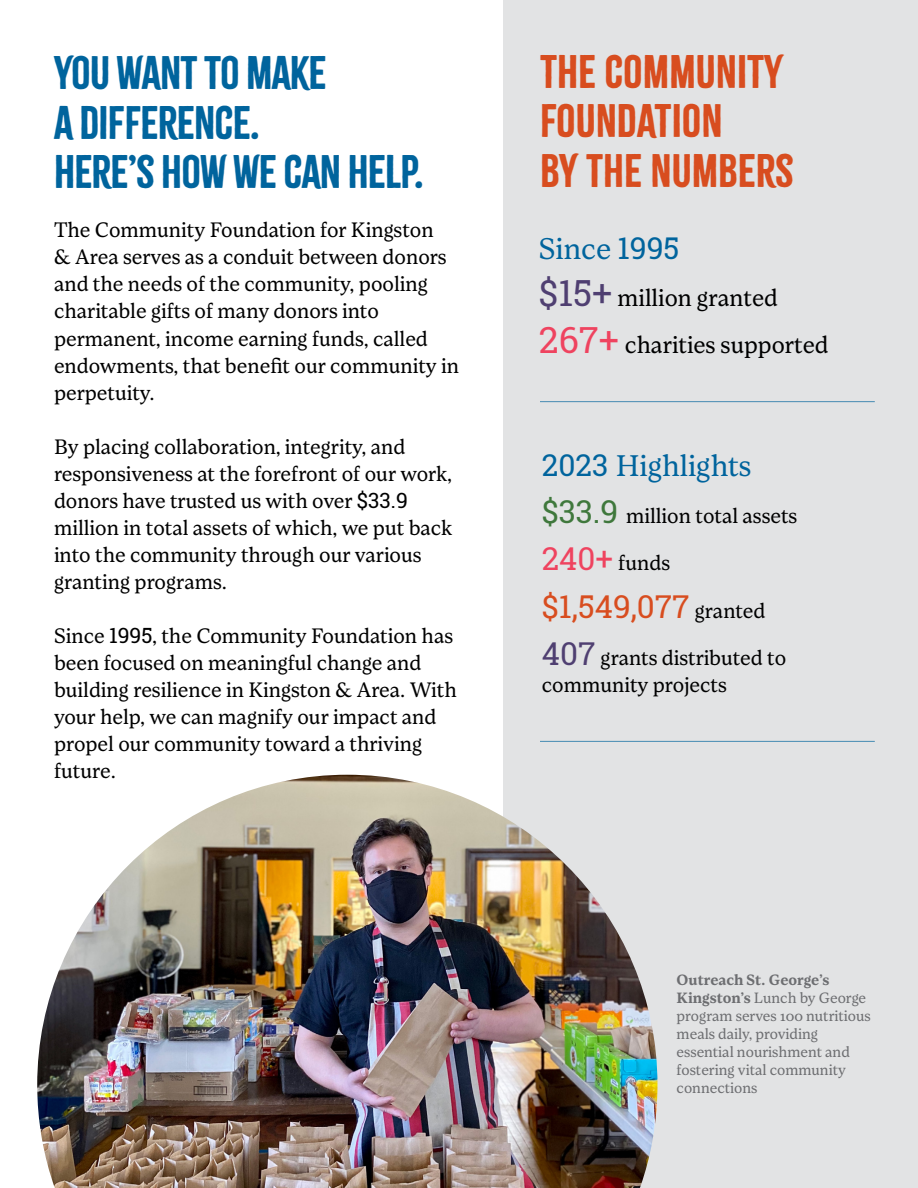
<style>
.page{position:relative;width:918px;height:1188px;background:#fff}
.page>*{position:absolute;margin:0;border:0;box-sizing:border-box;transform-origin:0 0}
.t1{font:41.25px/49.5px "Citrus Gothic Solid";letter-spacing:-.02em;color:#00649d}
.t2{font:41.25px/49.5px "Citrus Gothic Solid";color:#d84d1f}
.t3{font:31.5px "Roboto Slab";color:#d84d1f}
.t4{font:30px "Loretta";color:#00649d}
.t5{font:24px/47.2px "Loretta";color:#000}
.t6{font:21px/27px "Loretta";color:#000}
.t7{font:15px/18px "Loretta";color:#6d6e71}
.s1{font-family:"Roboto Slab"}
.s2{font-family:"Roboto Slab";font-size:36px;color:#4f3f71}
.s3{font-family:"Roboto Slab";font-size:36px;color:#ef435f}
.s4{font-family:"Roboto Slab";font-size:31.5px;color:#3f783c}
.s5{font-family:"Roboto Slab";font-size:31.5px;color:#ef435f}
.s6{font-family:"Loretta";font-size:21px;color:#000}
.s7{font-family:"Roboto Slab";font-size:31.5px;color:#4f3f71}
.s8{font-weight:700}
</style>
<div class="page">
<div style="left:503px;top:0;width:415px;height:1188px;background:#e2e3e4"></div>
<img style="left:37px;top:775px;width:620px;height:413px">
<hr style="left:540px;top:401px;width:335px;height:1px;background:#00649d">
<hr style="left:540px;top:741px;width:335px;height:1px;background:#00649d">
<h1 class="t1" style="left:54px;top:49px;width:371px">YOU WANT TO MAKE<br>A DIFFERENCE.<br>HERE’S HOW WE CAN HELP.</h1>
<h1 class="t2" style="left:540px;top:47px;width:255px">THE COMMUNITY<br>FOUNDATION<br>BY THE NUMBERS</h1>
<p class="t6" style="left:54px;top:217px;width:407px">The Community Foundation for Kingston<br>&amp; Area serves as a conduit between donors and the needs of the community, pooling charitable gifts of many donors into permanent, income earning funds, called endowments, that benefit our community in perpetuity.</p>
<p class="t6" style="left:54px;top:433px;width:400px">By placing collaboration, integrity, and responsiveness at the forefront of our work, donors have trusted us with over <span class="s1">$33.9 </span>million in total assets of which, we put back into the community through our various granting programs.</p>
<p class="t6" style="left:54px;top:622px;width:404px">Since <span class="s1">1995</span>, the Community Foundation has been focused on meaningful change and building resilience in Kingston &amp; Area. With your help, we can magnify our impact and propel our community toward a thriving future.</p>
<h3 class="t4" style="left:539px;top:232px;width:142px">Since <span class="s1">1995</span></h3>
<p class="t5" style="left:539px;top:274px;width:291px"><span class="s2">$15+</span> million granted<br><span class="s3">267+</span> charities supported</p>
<h3 class="t4" style="left:542px;top:449px;width:211px"><span class="s1">2023</span> Highlights</h3>
<p class="t6" style="left:542px;top:503px;width:257px"><span class="s4">$33.9</span> million total assets</p>
<p class="t6" style="left:542px;top:550px;width:130px"><span class="s5">240+</span> funds</p>
<h2 class="t3" style="left:542px;top:585px;width:225px">$1,549,077 <span class="s6">granted</span></h2>
<p class="t6" style="left:542px;top:644px;width:246px"><span class="s7">407</span> grants distributed to community projects</p>
<p class="t7" style="left:677px;top:972px;width:196px"><span class="s8">Outreach St. George’s<br>Kingston’s</span> Lunch by George program serves 100 nutritious meals daily, providing essential nourishment and fostering vital community connections</p>
</div>
